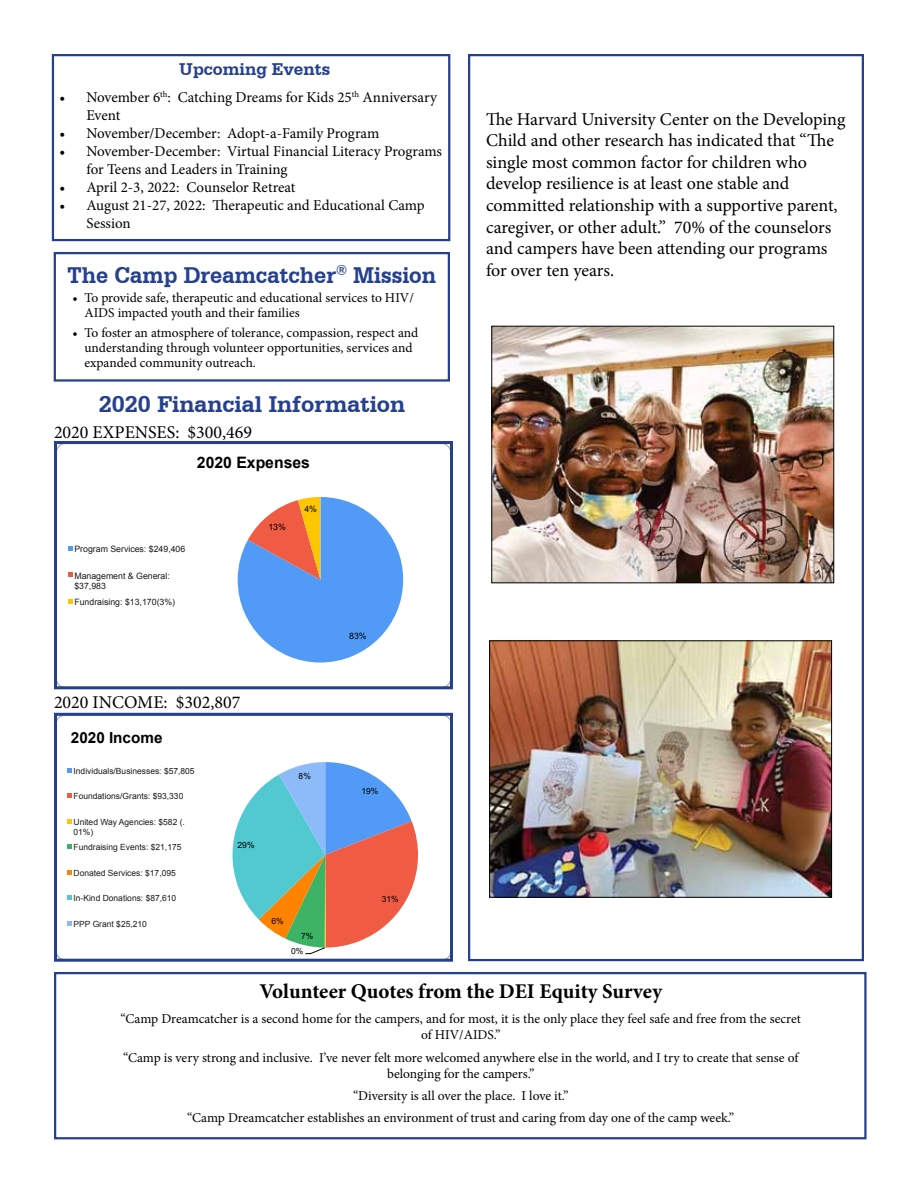
<style>
.page{position:relative;width:918px;height:1188px;background:#fff}
.page>*{position:absolute;margin:0;border:0;box-sizing:border-box;transform-origin:0 0}
.t1{font:700 24px "Serifa BT";color:#25408f;scale:.95 1}
.t2{font:700 24px "Serifa BT";color:#25408f}
.t3{font:700 21px "Minion Pro";letter-spacing:-.005em;color:#000}
.t4{font:18px/21.6px "Minion Pro";letter-spacing:-.005em;color:#000}
.t5{font:700 18px "Serifa BT";color:#25408f}
.t6{font:700 15.75px "Arial";color:#000}
.t7{font:700 15.3px "Arial";color:#000}
.t8{font:15px/18px "Minion Pro";color:#000}
.t9{font:13.5px/15px "Minion Pro";letter-spacing:-.005em;color:#000;text-align:center}
.t10{font:8.7px/10.5px "Arial";color:#1a1a1a}
.t11{font:8.7px "Arial";color:#000}
.t12{font:8.55px/10.2px "Arial";color:#1a1a1a}
.t13{font:8.55px "Arial";color:#000}
</style>
<div class="page">
<div style="left:468px;top:54px;width:396px;height:907px;background:#fff;border:2px solid #25408f"></div>
<div style="left:52px;top:54px;width:398px;height:187px;border:2px solid #25408f"></div>
<div style="left:54px;top:972px;width:813px;height:167px;border:2px solid #25408f"></div>
<svg style="left:238px;top:497px;width:165px;height:166px"></svg>
<svg style="left:68px;top:546px;width:5px;height:5px"></svg>
<svg style="left:68px;top:573px;width:5px;height:4px"></svg>
<svg style="left:68px;top:599px;width:5px;height:4px"></svg>
<div style="left:54px;top:441px;width:399px;height:248px;border:3px solid #25408f"></div>
<img style="left:493px;top:328px;width:339px;height:253px">
<div style="left:491px;top:326px;width:343px;height:257px;border:1px solid #000"></div>
<div style="left:54px;top:252px;width:396px;height:130px;background:#fff;border:2px solid #25408f"></div>
<img style="left:491px;top:642px;width:339px;height:254px">
<div style="left:489px;top:640px;width:343px;height:258px;border:1px solid #000"></div>
<svg style="left:232px;top:762px;width:186px;height:193px"></svg>
<svg style="left:68px;top:768px;width:4px;height:4px"></svg>
<svg style="left:68px;top:793px;width:4px;height:5px"></svg>
<svg style="left:68px;top:819px;width:4px;height:4px"></svg>
<svg style="left:68px;top:844px;width:4px;height:5px"></svg>
<svg style="left:68px;top:870px;width:4px;height:4px"></svg>
<svg style="left:68px;top:896px;width:4px;height:4px"></svg>
<svg style="left:68px;top:921px;width:4px;height:4px"></svg>
<div style="left:54px;top:713px;width:399px;height:249px;border:3px solid #25408f"></div>
<h3 class="t5" style="left:179px;top:58px;width:152px">Upcoming Events</h3>
<p class="t8" style="left:86px;top:88px;width:352px;text-indent:-27px">• November 6<sup>th</sup>: Catching Dreams for Kids 25<sup>th</sup> Anniversary<br>Event</p>
<p class="t8" style="left:59px;top:124px;width:321px">• November/December: Adopt-a-Family Program</p>
<p class="t8" style="left:86px;top:142px;width:357px;text-indent:-27px">• November-December: Virtual Financial Literacy Programs for Teens and Leaders in Training</p>
<p class="t8" style="left:59px;top:178px;width:237px">• April 2-3, 2022: Counselor Retreat</p>
<p class="t8" style="left:86px;top:196px;width:340px;text-indent:-27px">• August 21-27, 2022: Therapeutic and Educational Camp<br>Session</p>
<h1 class="t1" style="left:68px;top:260px;width:390px">The Camp Dreamcatcher<sup>®</sup> Mission</h1>
<p class="t9" style="left:84px;top:290px;width:331px;text-align:left;text-indent:-12px">• To provide safe, therapeutic and educational services to HIV/<br>AIDS impacted youth and their families</p>
<p class="t9" style="left:84px;top:325px;width:335px;text-align:left;text-indent:-12px">• To foster an atmosphere of tolerance, compassion, respect and understanding through volunteer opportunities, services and expanded community outreach.</p>
<h1 class="t2" style="left:99px;top:390px;width:308px">2020 Financial Information</h1>
<h3 class="t4" style="left:54px;top:421px;width:200px">2020 EXPENSES: $300,469</h3>
<p class="t6" style="left:197px;top:452px;width:115px">2020 Expenses</p>
<p class="t10" style="left:74px;top:544px;width:113px">Program Services: $249,406</p>
<p class="t10" style="left:74px;top:571px;width:97px">Management &amp; General: $37,983</p>
<p class="t10" style="left:74px;top:597px;width:102px">Fundraising: $13,170(3%)</p>
<p class="t11" style="left:268px;top:521px;width:19px">13%</p>
<p class="t11" style="left:304px;top:504px;width:14px">4%</p>
<h3 class="t4" style="left:54px;top:691px;width:188px">2020 INCOME: $302,807</h3>
<p class="t7" style="left:71px;top:728px;width:93px">2020 Income</p>
<p class="t12" style="left:74px;top:766px;width:123px">Individuals/Businesses: $57,805</p>
<p class="t12" style="left:74px;top:791px;width:111px">Foundations/Grants: $93,330</p>
<p class="t12" style="left:74px;top:817px;width:113px">United Way Agencies: $582 (.<br>01%)</p>
<p class="t12" style="left:74px;top:842px;width:109px">Fundraising Events: $21,175</p>
<p class="t12" style="left:74px;top:868px;width:104px">Donated Services: $17,095</p>
<p class="t12" style="left:74px;top:893px;width:104px">In-Kind Donations: $87,610</p>
<p class="t12" style="left:74px;top:919px;width:75px">PPP Grant $25,210</p>
<p class="t13" style="left:238px;top:839px;width:18px">29%</p>
<p class="t13" style="left:299px;top:771px;width:14px">8%</p>
<p class="t13" style="left:272px;top:916px;width:14px">6%</p>
<p class="t13" style="left:301px;top:930px;width:14px">7%</p>
<p class="t13" style="left:291px;top:945px;width:14px">0%</p>
<p class="t11" style="left:349px;top:630px;width:19px">83%</p>
<p class="t13" style="left:361px;top:785px;width:18px">19%</p>
<p class="t13" style="left:382px;top:894px;width:18px">31%</p>
<p class="t4" style="left:486px;top:108px;width:361px">The Harvard University Center on the Developing Child and other research has indicated that “The single most common factor for children who develop resilience is at least one stable and committed relationship with a supportive parent, caregiver, or other adult.” 70% of the counselors and campers have been attending our programs for over ten years.</p>
<h2 class="t3" style="left:259px;top:977px;width:404px">Volunteer Quotes from the DEI Equity Survey</h2>
<p class="t9" style="left:121px;top:1011px;width:682px;line-height:16.2px">“Camp Dreamcatcher is a second home for the campers, and for most, it is the only place they feel safe and free from the secret of HIV/AIDS.”</p>
<p class="t9" style="left:123px;top:1049px;width:677px;line-height:16.2px">“Camp is very strong and inclusive. I’ve never felt more welcomed anywhere else in the world, and I try to create that sense of belonging for the campers.”</p>
<p class="t9" style="left:187px;top:1085px;width:549px;line-height:22.2px">“Diversity is all over the place. I love it.”<br>“Camp Dreamcatcher establishes an environment of trust and caring from day one of the camp week.”</p>
</div>
